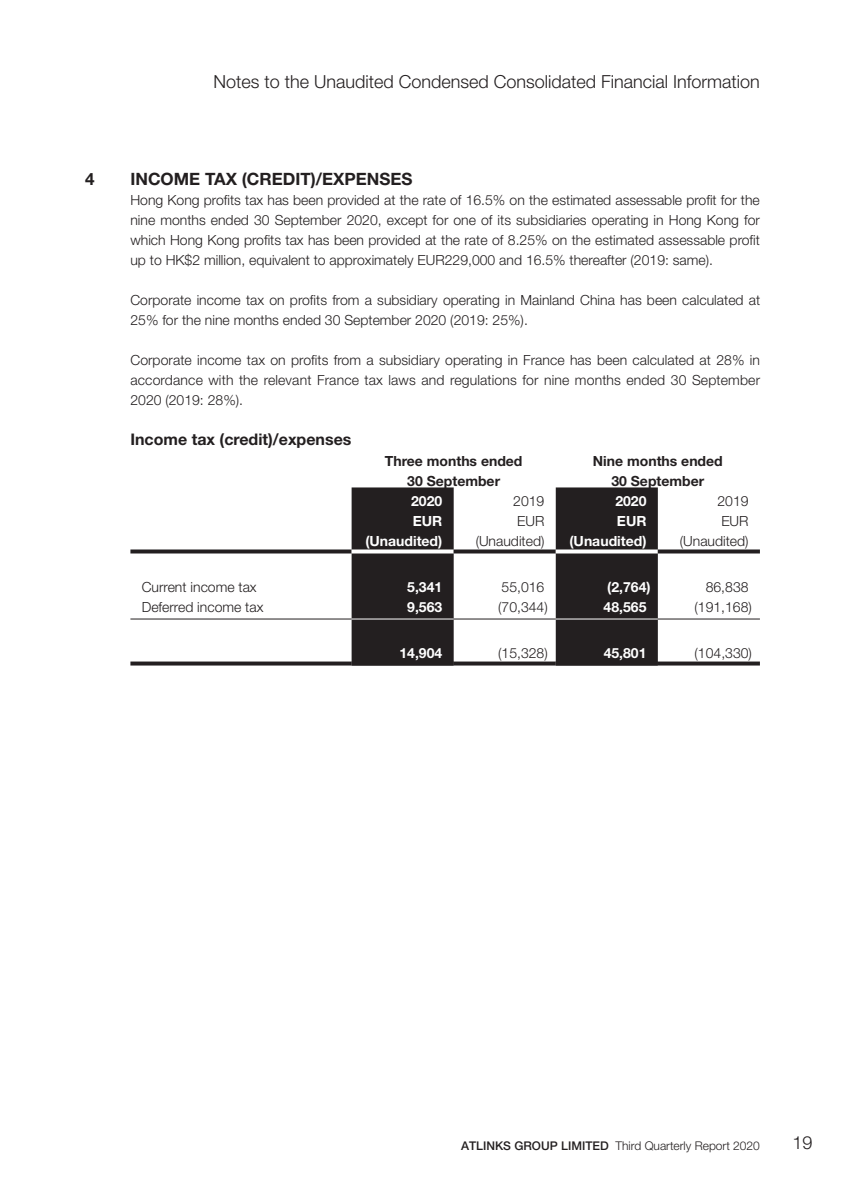
<style>
.page{position:relative;width:845px;height:1191px;background:#fff}
.page>*{position:absolute;margin:0;border:0;box-sizing:border-box;transform-origin:0 0}
.t1{font:300 18px "Helvetica Neue LT Std";color:#231f20}
.t2{font:700 17px "Helvetica Neue LT Std";color:#231f20}
.t3{font:700 16px "Helvetica Neue LT Std";color:#231f20}
.t4{font:300 14px/20px "Helvetica Neue LT Std";color:#231f20;text-align:justify}
.t5{font:700 14px "Helvetica Neue LT Std";color:#fff}
.t6{font:700 14px/20px "Helvetica Neue LT Std";color:#231f20;text-align:center}
.t7{font:300 12px "Helvetica Neue LT Std";color:#231f20}
.s1{font-weight:500}
</style>
<div class="page">
<svg style="left:351px;top:487px;width:307px;height:174px;fill:#231f20"></svg>
<svg style="left:130px;top:549px;width:221px;height:4px"></svg>
<svg style="left:351px;top:549px;width:103px;height:4px"></svg>
<svg style="left:454px;top:549px;width:102px;height:4px"></svg>
<svg style="left:556px;top:549px;width:102px;height:4px"></svg>
<svg style="left:658px;top:549px;width:102px;height:4px"></svg>
<hr style="left:130px;top:618px;width:221px;height:1px;background:#231f20">
<hr style="left:351px;top:618px;width:103px;height:1px;background:#fff">
<hr style="left:454px;top:618px;width:102px;height:1px;background:#231f20">
<hr style="left:556px;top:618px;width:102px;height:1px;background:#fff">
<hr style="left:658px;top:618px;width:102px;height:1px;background:#231f20">
<svg style="left:130px;top:661px;width:221px;height:4px"></svg>
<hr style="left:351px;top:661px;width:103px;height:4px;background:#231f20">
<svg style="left:454px;top:661px;width:102px;height:4px"></svg>
<hr style="left:556px;top:661px;width:102px;height:4px;background:#231f20">
<svg style="left:658px;top:661px;width:102px;height:4px"></svg>
<p class="t1" style="left:213px;top:70px;width:548px">Notes to the Unaudited Condensed Consolidated Financial Information</p>
<p class="t2" style="left:85px;top:169px;width:11px">4</p>
<p class="t2" style="left:130px;top:169px;width:284px">INCOME TAX (CREDIT)/EXPENSES</p>
<p class="t4" style="left:130px;top:190px;width:631px">Hong Kong profits tax has been provided at the rate of 16.5% on the estimated assessable profit for the nine months ended 30 September 2020, except for one of its subsidiaries operating in Hong Kong for which Hong Kong profits tax has been provided at the rate of 8.25% on the estimated assessable profit up to HK$2 million, equivalent to approximately EUR229,000 and 16.5% thereafter (2019: same).</p>
<p class="t4" style="left:130px;top:290px;width:631px">Corporate income tax on profits from a subsidiary operating in Mainland China has been calculated at<br>25% for the nine months ended 30 September 2020 (2019: 25%).</p>
<p class="t4" style="left:130px;top:350px;width:631px">Corporate income tax on profits from a subsidiary operating in France has been calculated at 28% in accordance with the relevant France tax laws and regulations for nine months ended 30 September 2020 (2019: 28%).</p>
<p class="t3" style="left:130px;top:430px;width:222px">Income tax (credit)/expenses</p>
<p class="t6" style="left:385px;top:450px;width:139px">Three months ended<br>30 September</p>
<p class="t6" style="left:593px;top:450px;width:131px">Nine months ended<br>30 September</p>
<p class="t5" style="left:411px;top:492px;width:33px">2020</p>
<p class="t4" style="left:513px;top:490px;width:33px">2019</p>
<p class="t5" style="left:615px;top:492px;width:33px">2020</p>
<p class="t4" style="left:717px;top:490px;width:33px">2019</p>
<p class="t5" style="left:413px;top:512px;width:31px">EUR</p>
<p class="t4" style="left:517px;top:510px;width:29px">EUR</p>
<p class="t5" style="left:617px;top:512px;width:31px">EUR</p>
<p class="t4" style="left:721px;top:510px;width:29px">EUR</p>
<p class="t5" style="left:365px;top:532px;width:78px">(Unaudited)</p>
<p class="t4" style="left:476px;top:530px;width:70px">(Unaudited)</p>
<p class="t5" style="left:569px;top:532px;width:78px">(Unaudited)</p>
<p class="t4" style="left:680px;top:530px;width:70px">(Unaudited)</p>
<p class="t4" style="left:142px;top:576px;width:116px">Current income tax</p>
<p class="t5" style="left:407px;top:578px;width:37px">5,341</p>
<p class="t4" style="left:501px;top:576px;width:44px">55,016</p>
<p class="t5" style="left:607px;top:578px;width:45px">(2,764)</p>
<p class="t4" style="left:706px;top:576px;width:44px">86,838</p>
<p class="t4" style="left:142px;top:596px;width:123px">Deferred income tax</p>
<p class="t5" style="left:407px;top:598px;width:37px">9,563</p>
<p class="t4" style="left:498px;top:596px;width:51px">(70,344)</p>
<p class="t5" style="left:603px;top:598px;width:44px">48,565</p>
<p class="t4" style="left:694px;top:596px;width:59px">(191,168)</p>
<p class="t5" style="left:399px;top:644px;width:44px">14,904</p>
<p class="t4" style="left:498px;top:642px;width:51px">(15,328)</p>
<p class="t5" style="left:603px;top:644px;width:44px">45,801</p>
<p class="t4" style="left:694px;top:642px;width:59px">(104,330)</p>
<p class="t7" style="left:461px;top:1138px;width:300px"><span class="s1">ATLINKS GROUP LIMITED</span> Third Quarterly Report 2020</p>
<p class="t1" style="left:792px;top:1131px;width:22px">19</p>
</div>
